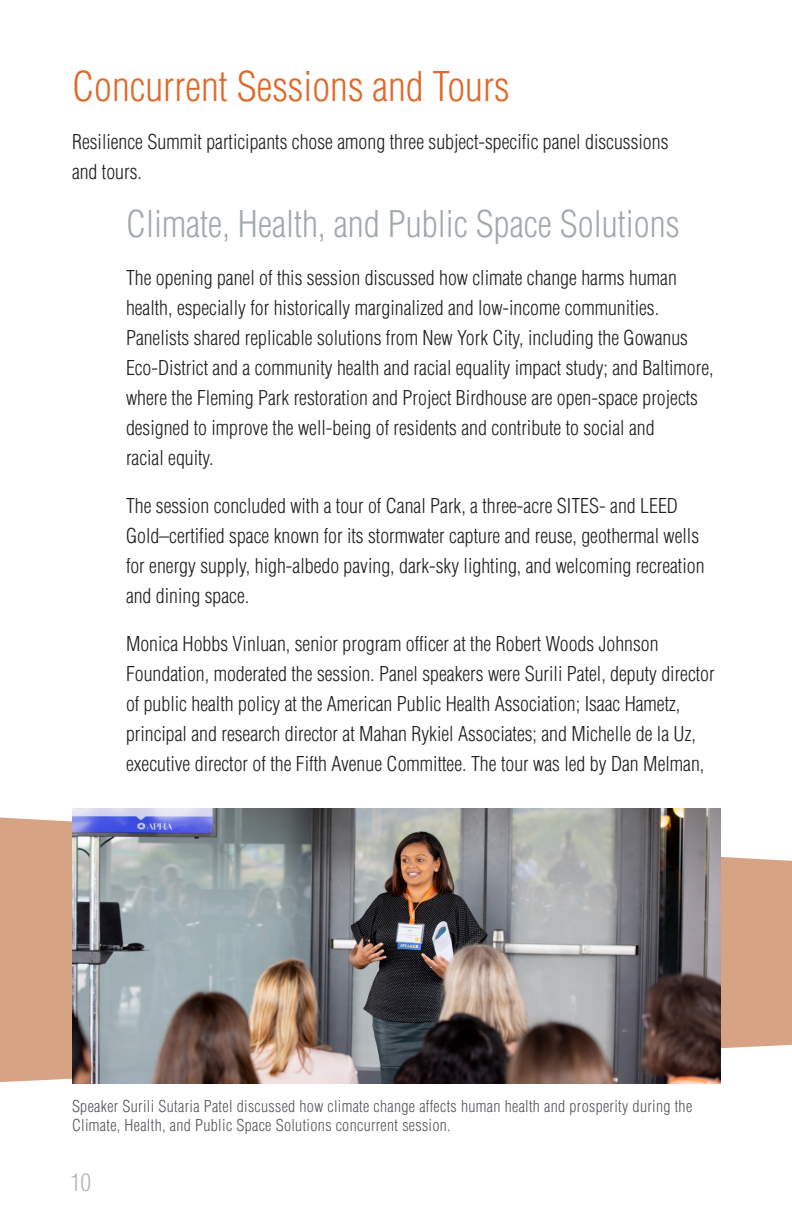
<style>
.page{position:relative;width:792px;height:1224px;background:#fff}
.page>*{position:absolute;margin:0;border:0;box-sizing:border-box;transform-origin:0 0}
.t1{font:300 condensed 40px "Helvetica LT Std";color:#e0692a}
.t2{font:300 condensed 36px "Helvetica LT Std";color:#a2a9ad}
.t3{font:300 condensed 24px "Helvetica LT Std";color:#b2b7bb}
.t4{font:300 condensed 20px/30px "Helvetica LT Std";color:#231f20}
.t5{font:300 condensed 16px/19.2px "Helvetica LT Std";letter-spacing:.02em;color:#54555a}
</style>
<div class="page">
<svg style="left:0;top:818px;width:792px;height:264px;background:#d5ac94"></svg>
<img style="left:72px;top:809px;width:648px;height:275px">
<p class="t1" style="left:72px;top:61px;width:439px">Concurrent Sessions and Tours</p>
<p class="t4" style="left:72px;top:126px;width:598px">Resilience Summit participants chose among three subject-specific panel discussions and tours.</p>
<p class="t2" style="left:126px;top:201px;width:555px">Climate, Health, and Public Space Solutions</p>
<p class="t4" style="left:126px;top:262px;width:589px">The opening panel of this session discussed how climate change harms human health, especially for historically marginalized and low-income communities.<br>Panelists shared replicable solutions from New York City, including the Gowanus Eco-District and a community health and racial equality impact study; and Baltimore, where the Fleming Park restoration and Project Birdhouse are open-space projects designed to improve the well-being of residents and contribute to social and<br>racial equity.</p>
<p class="t4" style="left:126px;top:490px;width:580px">The session concluded with a tour of Canal Park, a three-acre SITES- and LEED Gold–certified space known for its stormwater capture and reuse, geothermal wells for energy supply, high-albedo paving, dark-sky lighting, and welcoming recreation and dining space.</p>
<p class="t4" style="left:126px;top:628px;width:590px">Monica Hobbs Vinluan, senior program officer at the Robert Woods Johnson Foundation, moderated the session. Panel speakers were Surili Patel, deputy director of public health policy at the American Public Health Association; Isaac Hametz, principal and research director at Mahan Rykiel Associates; and Michelle de la Uz, executive director of the Fifth Avenue Committee. The tour was led by Dan Melman,</p>
<p class="t5" style="left:72px;top:1096px;width:622px">Speaker Surili Sutaria Patel discussed how climate change affects human health and prosperity during the<br>Climate, Health, and Public Space Solutions concurrent session.</p>
<p class="t3" style="left:70px;top:1167px;width:23px">10</p>
</div>
